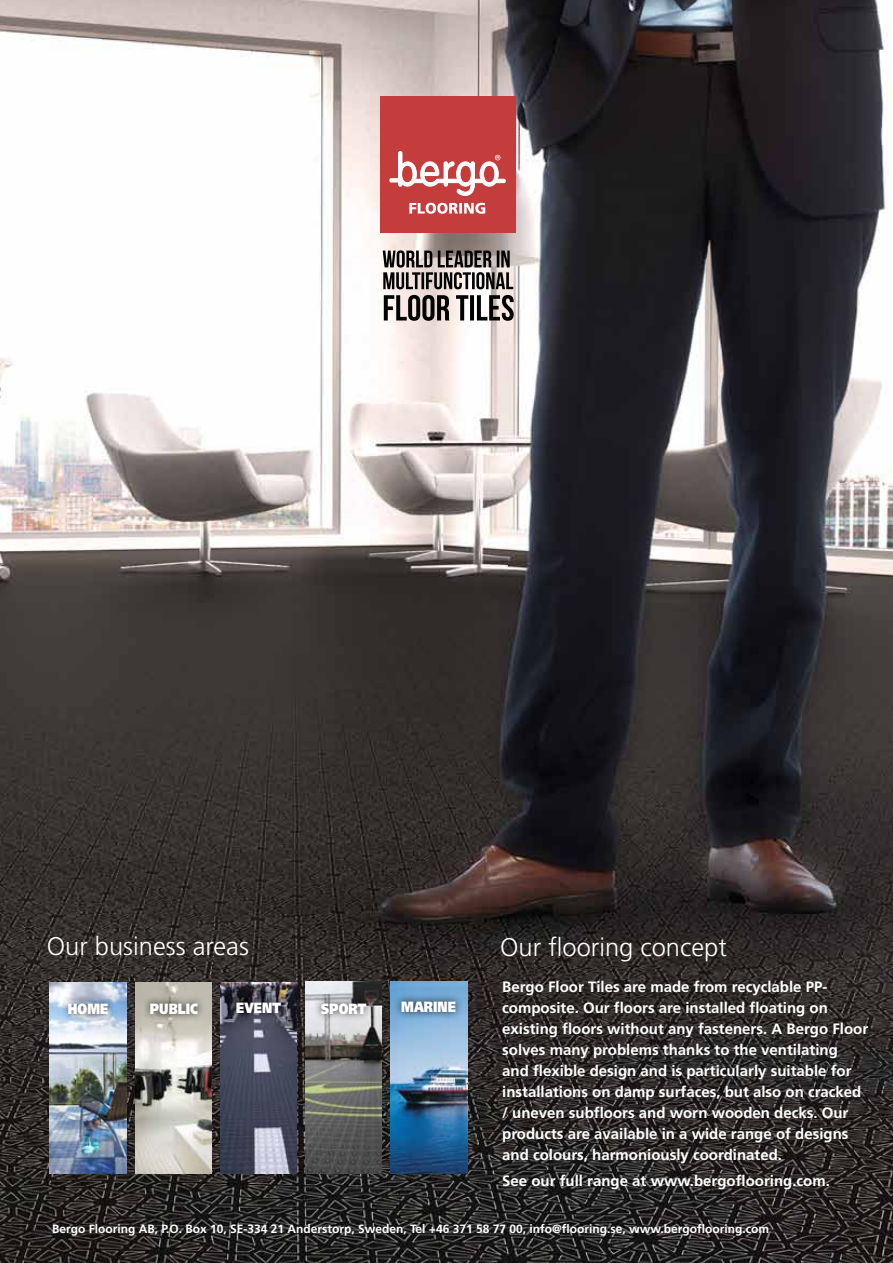
<style>
.page{position:relative;width:893px;height:1263px;background:#fff}
.page>*{position:absolute;margin:0;border:0;box-sizing:border-box;transform-origin:0 0}
.t1{font:300 25.5px "Frutiger";color:#fff}
.t2{font:700 15px/21px "Frutiger";color:#fff}
.t3{font:900 14.85px "Frutiger";color:#fff;scale:.8 1}
.t4{font:700 12px "Frutiger";color:#fff}
</style>
<div class="page">
<img style="left:0;top:0;width:893px;height:1263px">
<svg style="left:384px;top:295px;width:130px;height:26px"></svg>
<svg style="left:383px;top:250px;width:130px;height:39px;background:#7c7573"></svg>
<div style="left:380px;top:96px;width:135px;height:137px;background:#c43d3c"></div>
<svg style="left:390px;top:151px;width:115px;height:45px"></svg>
<svg style="left:409px;top:203px;width:76px;height:11px"></svg>
<img style="left:220px;top:982px;width:77px;height:191px">
<img style="left:135px;top:982px;width:77px;height:191px">
<img style="left:391px;top:982px;width:76px;height:191px">
<img style="left:305px;top:982px;width:77px;height:191px">
<div style="left:394px;top:992px;width:69px;height:27px;background:#000;opacity:.75"></div>
<img style="left:50px;top:982px;width:76px;height:191px">
<div style="left:60px;top:995px;width:56px;height:27px;background:#000;opacity:.7"></div>
<div style="left:313px;top:994px;width:61px;height:27px;background:#000;opacity:.75"></div>
<div style="left:228px;top:993px;width:61px;height:27px;background:#000;opacity:.75"></div>
<div style="left:142px;top:994px;width:64px;height:27px;background:#000;opacity:.75"></div>
<h1 class="t1" style="left:47px;top:932px;width:204px">Our business areas</h1>
<p class="t3" style="left:68px;top:1000px;width:52px">HOME</p>
<p class="t3" style="left:150px;top:999px;width:62px">PUBLIC</p>
<p class="t3" style="left:236px;top:999px;width:58px">EVENT</p>
<p class="t3" style="left:321px;top:999px;width:58px">SPORT</p>
<p class="t3" style="left:401px;top:997px;width:70px">MARINE</p>
<h1 class="t1" style="left:500px;top:933px;width:228px">Our flooring concept</h1>
<p class="t2" style="left:502px;top:976px;width:367px">Bergo Floor Tiles are made from recyclable PP&shy;composite. Our floors are installed floating on existing floors without any fasteners. A Bergo Floor solves many problems thanks to the ventilating and flexible design and is particularly suitable for installations on damp surfaces, but also on cracked / uneven subfloors and worn wooden decks. Our products are available in a wide range of designs and colours, harmoniously coordinated.</p>
<p class="t2" style="left:502px;top:1170px;width:329px">See our full range at www.bergoflooring.com.</p>
<p class="t4" style="left:52px;top:1222px;width:718px">Bergo Flooring AB, P.O. Box 10, SE-334 21 Anderstorp, Sweden, Tel +46 371 58 77 00, info@flooring.se, www.bergoflooring.com</p>
</div>
